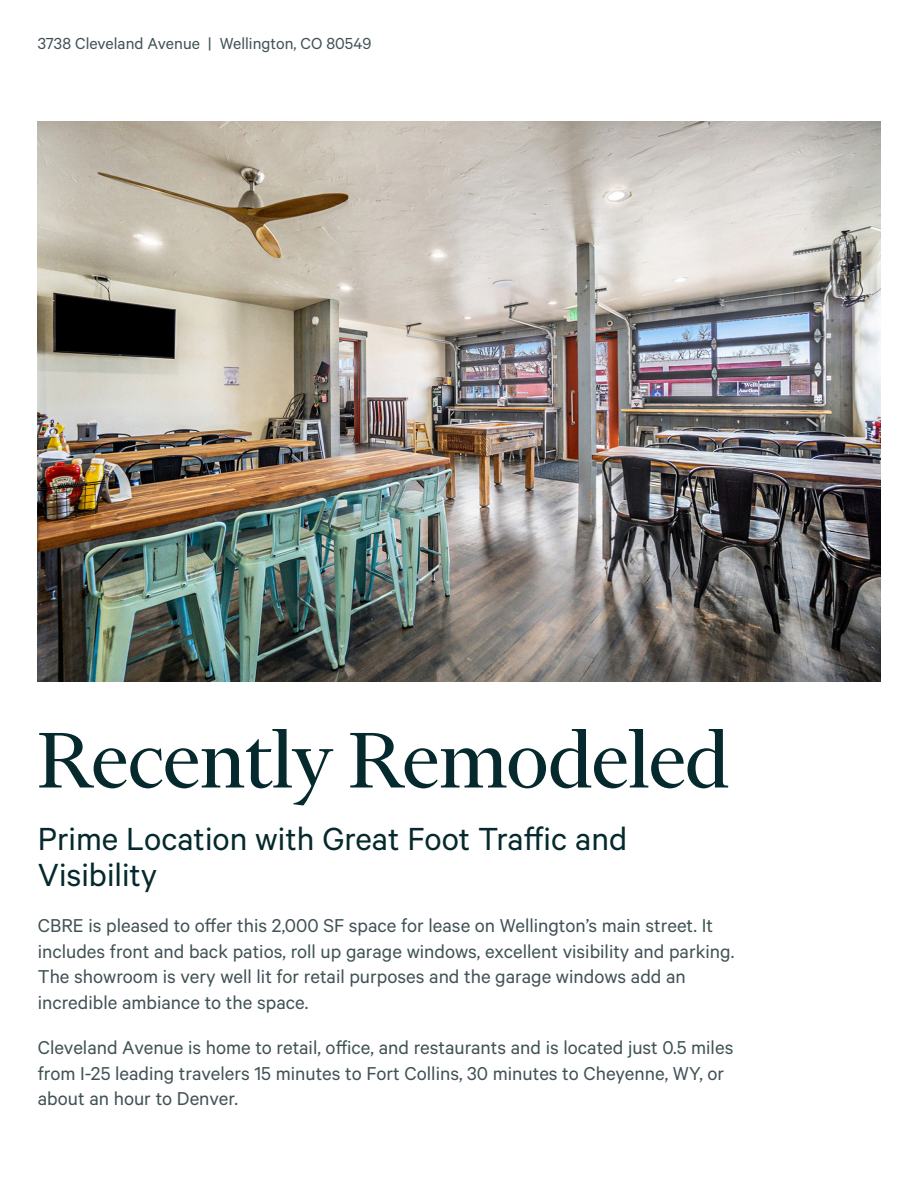
<style>
.page{position:relative;width:918px;height:1188px;background:#fff}
.page>*{position:absolute;margin:0;border:0;box-sizing:border-box;transform-origin:0 0}
.Heading_Large{font:90px "Financier Display";color:#05292c}
.Subheading_Large{font:36px/36px "Calibre";color:#05292c}
.Copy_Intro{font:21px/25.5px "Calibre";color:#415255}
.t1{font:18px "Calibre";color:#415255}
</style>
<div class="page">
<img style="left:38px;top:122px;width:842px;height:560px">
<p class="t1" style="left:38px;top:33px;width:335px">3738 Cleveland Avenue | Wellington, CO 80549</p>
<p class="Heading_Large" style="left:38px;top:713px;width:693px">Recently Remodeled</p>
<p class="Subheading_Large" style="left:38px;top:820px;width:591px">Prime Location with Great Foot Traffic and<br>Visibility</p>
<p class="Copy_Intro" style="left:38px;top:912px;width:698px">CBRE is pleased to offer this 2,000 SF space for lease on Wellington’s main street. It includes front and back patios, roll up garage windows, excellent visibility and parking.<br>The showroom is very well lit for retail purposes and the garage windows add an incredible ambiance to the space.</p>
<p class="Copy_Intro" style="left:38px;top:1034px;width:697px">Cleveland Avenue is home to retail, office, and restaurants and is located just 0.5 miles from I-25 leading travelers 15 minutes to Fort Collins, 30 minutes to Cheyenne, WY, or about an hour to Denver.</p>
</div>
